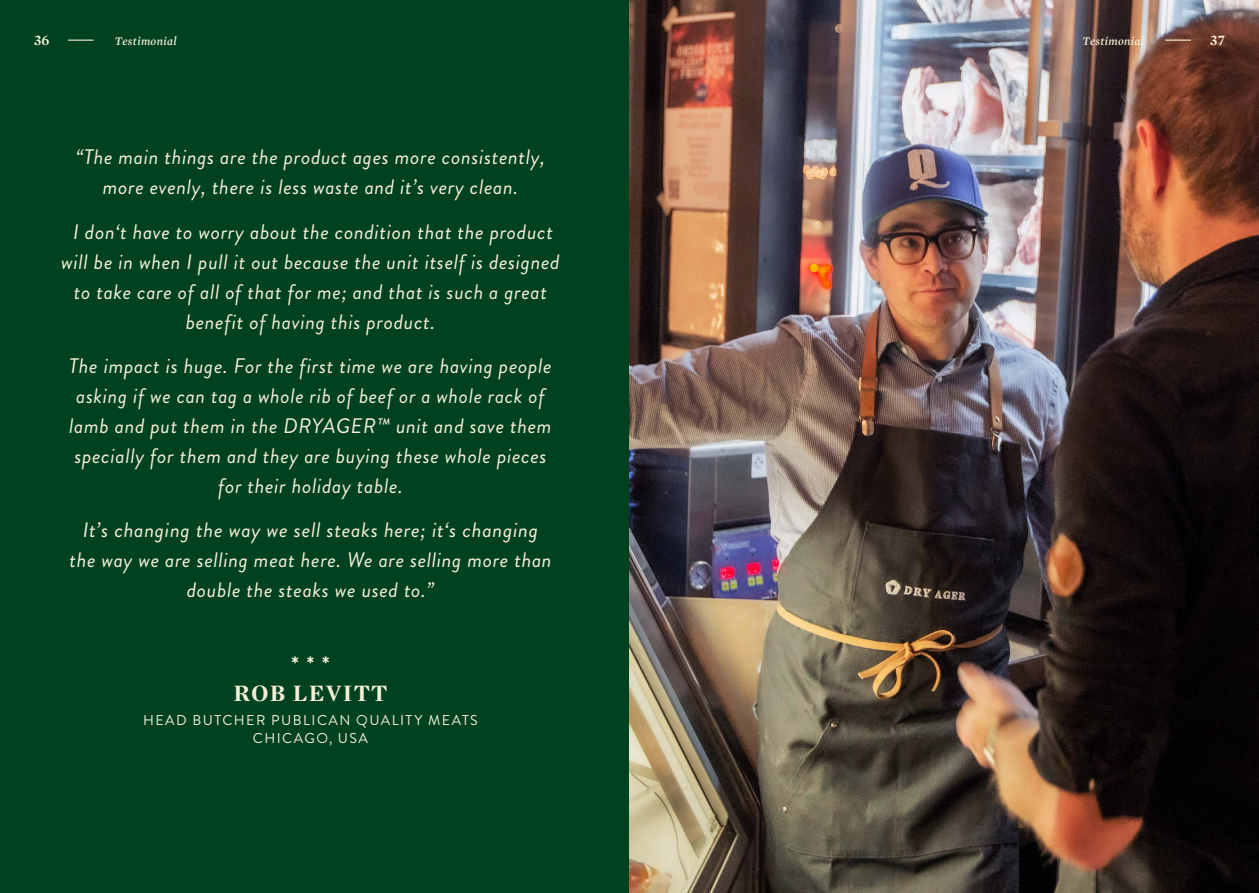
<style>
.page{position:relative;width:1259px;height:893px;background:#fff}
.page>*{position:absolute;margin:0;border:0;box-sizing:border-box;transform-origin:0 0}
.t1{font:700 24px "Mercury Display";letter-spacing:.05em;color:#f6efd7}
.t2{font:italic 21px/30px "Brandon Grotesque";letter-spacing:.03em;color:#f6efd7;text-align:center}
.t3{font:700 21px "Brandon Grotesque";color:#f6efd7}
.t4{font:700 15px "Mercury Display";color:#f6efd7}
.t5{font:14.25px/18px "Brandon Grotesque";letter-spacing:.1em;color:#f6efd7;text-align:center}
.t6{font:italic 12px "Mercury Display Semi";letter-spacing:.03em;color:#f6efd7}
</style>
<div class="page">
<div style="left:0;top:0;width:629px;height:893px;background:#00421f"></div>
<img style="left:629px;top:0;width:630px;height:893px">
<svg style="left:1165px;top:40px;width:26px;height:1px"></svg>
<svg style="left:68px;top:40px;width:26px;height:1px"></svg>
<p class="t4" style="left:34px;top:31px;width:17px">36</p>
<p class="t4" style="left:1210px;top:31px;width:16px">37</p>
<p class="t6" style="left:115px;top:34px;width:63px">Testimonial</p>
<p class="t6" style="left:1082px;top:34px;width:63px">Testimonial</p>
<p class="t2" style="left:76px;top:142px;width:471px">“The main things are the product ages more consistently, more evenly, there is less waste and it’s very clean.</p>
<p class="t2" style="left:61px;top:217px;width:500px">I don‘t have to worry about the condition that the product will be in when I pull it out because the unit itself is designed to take care of all of that for me; and that is such a great benefit of having this product.</p>
<p class="t2" style="left:69px;top:351px;width:484px">The impact is huge. For the first time we are having people asking if we can tag a whole rib of beef or a whole rack of lamb and put them in the DRYAGER™ unit and save them specially for them and they are buying these whole pieces for their holiday table.</p>
<p class="t2" style="left:69px;top:515px;width:484px">It’s changing the way we sell steaks here; it‘s changing the way we are selling meat here. We are selling more than double the steaks we used to.”</p>
<p class="t3" style="left:291px;top:649px;width:40px">* * *</p>
<p class="t1" style="left:233px;top:679px;width:156px">ROB LEVITT</p>
<p class="t5" style="left:143px;top:712px;width:336px">HEAD BUTCHER PUBLICAN QUALITY MEATS<br>CHICAGO, USA</p>
</div>
